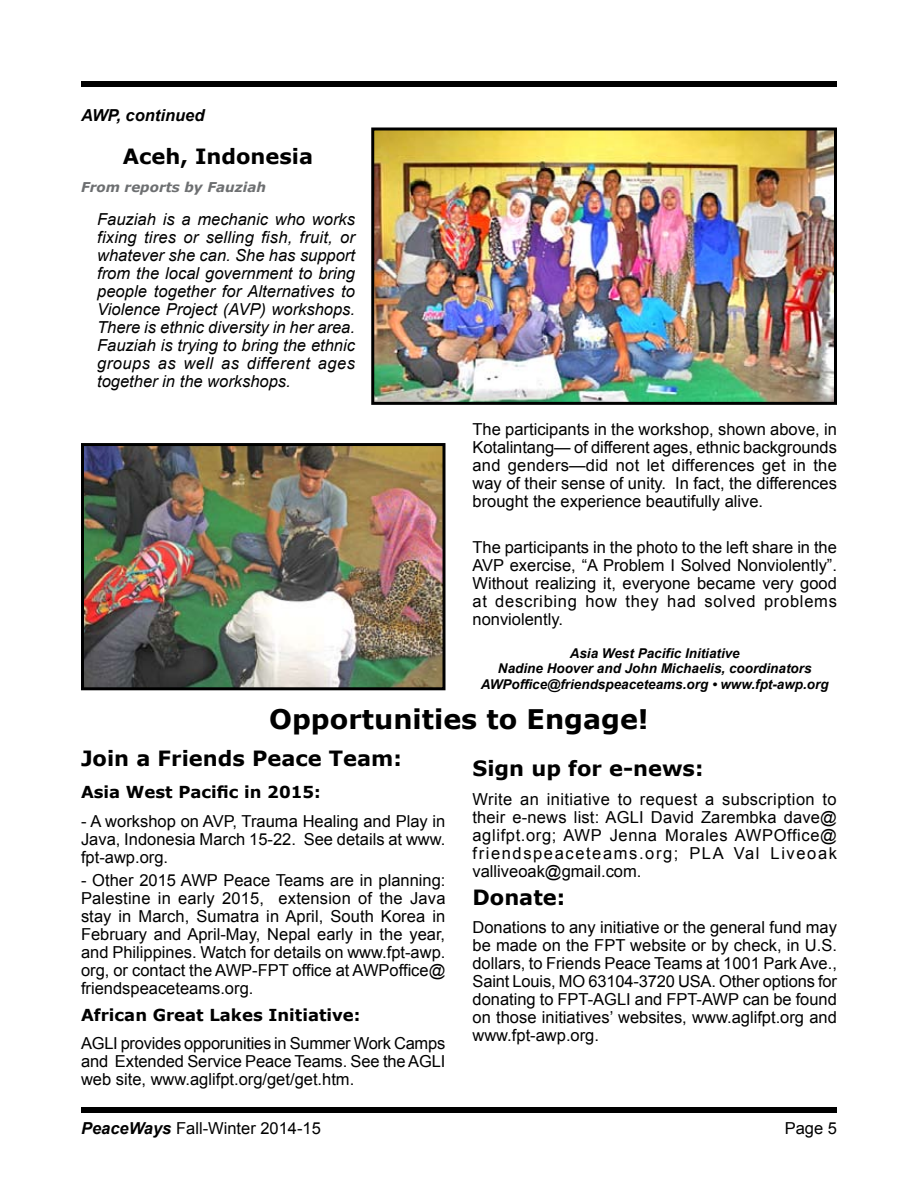
<style>
.page{position:relative;width:918px;height:1188px;background:#fff}
.page>*{position:absolute;margin:0;border:0;box-sizing:border-box;transform-origin:0 0}
.t1{font:700 27px "Verdana";color:#000}
.t2{font:700 21px "Verdana";color:#000}
.t3{font:16.5px/18px "Arial";color:#000;text-align:justify}
.t4{font:italic 16.5px/18px "Arial";letter-spacing:.03em;color:#000;text-align:justify}
.t5{font:700 16.5px "Verdana";color:#000}
.t6{font:italic 700 16.5px "Arial";color:#000}
.t7{font:italic 700 13.5px/15.8px "Arial";color:#000;text-align:center}
.t8{font:italic 700 13.5px "Verdana";color:#6d6f71}
.s1{font-weight:700;font-style:italic}
</style>
<div class="page">
<div style="left:81px;top:1107px;width:756px;height:6px;background:#000"></div>
<div style="left:81px;top:81px;width:756px;height:6px;background:#000"></div>
<img style="left:85px;top:447px;width:357px;height:239px">
<div style="left:81px;top:443px;width:365px;height:247px;border:3px solid #000"></div>
<img style="left:375px;top:132px;width:458px;height:269px">
<div style="left:371px;top:128px;width:466px;height:277px;border:3px solid #000"></div>
<p class="t6" style="left:81px;top:104px;width:125px">AWP, continued</p>
<p class="t2" style="left:123px;top:143px;width:192px">Aceh, Indonesia</p>
<p class="t8" style="left:81px;top:179px;width:187px">From reports by Fauziah</p>
<p class="t4" style="left:97px;top:211px;width:259px">Fauziah is a mechanic who works fixing tires or selling fish, fruit, or whatever she can. She has support from the local government to bring people together for Alternatives to Violence Project (AVP) workshops.<br>There is ethnic diversity in her area.<br>Fauziah is trying to bring the ethnic groups as well as different ages together in the workshops.</p>
<p class="t3" style="left:472px;top:420px;width:366px">The participants in the workshop, shown above, in Kotalintang— of different ages, ethnic backgrounds and genders—did not let differences get in the way of their sense of unity. In fact, the differences brought the experience beautifully alive.</p>
<p class="t3" style="left:472px;top:538px;width:366px">The participants in the photo to the left share in the AVP exercise, “A Problem I Solved Nonviolently”.<br>Without realizing it, everyone became very good at describing how they had solved problems nonviolently.</p>
<p class="t7" style="left:481px;top:645px;width:349px">Asia West Pacific Initiative<br>Nadine Hoover and John Michaelis, coordinators<br>AWPoffice@friendspeaceteams.org • www.fpt-awp.org</p>
<h1 class="t1" style="left:269px;top:702px;width:381px">Opportunities to Engage!</h1>
<p class="t2" style="left:81px;top:745px;width:322px">Join a Friends Peace Team:</p>
<p class="t5" style="left:81px;top:781px;width:241px">Asia West Pacific in 2015:</p>
<p class="t3" style="left:81px;top:812px;width:366px">- A workshop on AVP, Trauma Healing and Play in Java, Indonesia March 15-22. See details at www. fpt-awp.org.</p>
<p class="t3" style="left:81px;top:872px;width:366px">- Other 2015 AWP Peace Teams are in planning:<br>Palestine in early 2015, extension of the Java stay in March, Sumatra in April, South Korea in February and April-May, Nepal early in the year, and Philippines. Watch for details on www.fpt-awp. org, or contact the AWP-FPT office at AWPoffice@ friendspeaceteams.org.</p>
<p class="t5" style="left:81px;top:1004px;width:281px">African Great Lakes Initiative:</p>
<p class="t3" style="left:81px;top:1035px;width:366px">AGLI provides opporunities in Summer Work Camps and Extended Service Peace Teams. See the AGLI web site, www.aglifpt.org/get/get.htm.</p>
<p class="t2" style="left:472px;top:754px;width:233px">Sign up for e-news:</p>
<p class="t3" style="left:472px;top:790px;width:366px">Write an initiative to request a subscription to their e-news list: AGLI David Zarembka dave@ aglifpt.org; AWP Jenna Morales AWPOffice@ friendspeaceteams.org; PLA Val Liveoak valliveoak@gmail.com.</p>
<p class="t2" style="left:472px;top:883px;width:94px">Donate:</p>
<p class="t3" style="left:472px;top:919px;width:366px">Donations to any initiative or the general fund may be made on the FPT website or by check, in U.S. dollars, to Friends Peace Teams at 1001 Park Ave., Saint Louis, MO 63104-3720 USA. Other options for donating to FPT-AGLI and FPT-AWP can be found on those initiatives’ websites, www.aglifpt.org and www.fpt-awp.org.</p>
<p class="t3" style="left:81px;top:1119px;width:241px"><span class="s1">PeaceWays</span> Fall-Winter 2014-15</p>
<p class="t3" style="left:785px;top:1119px;width:40px">Page</p>
</div>
